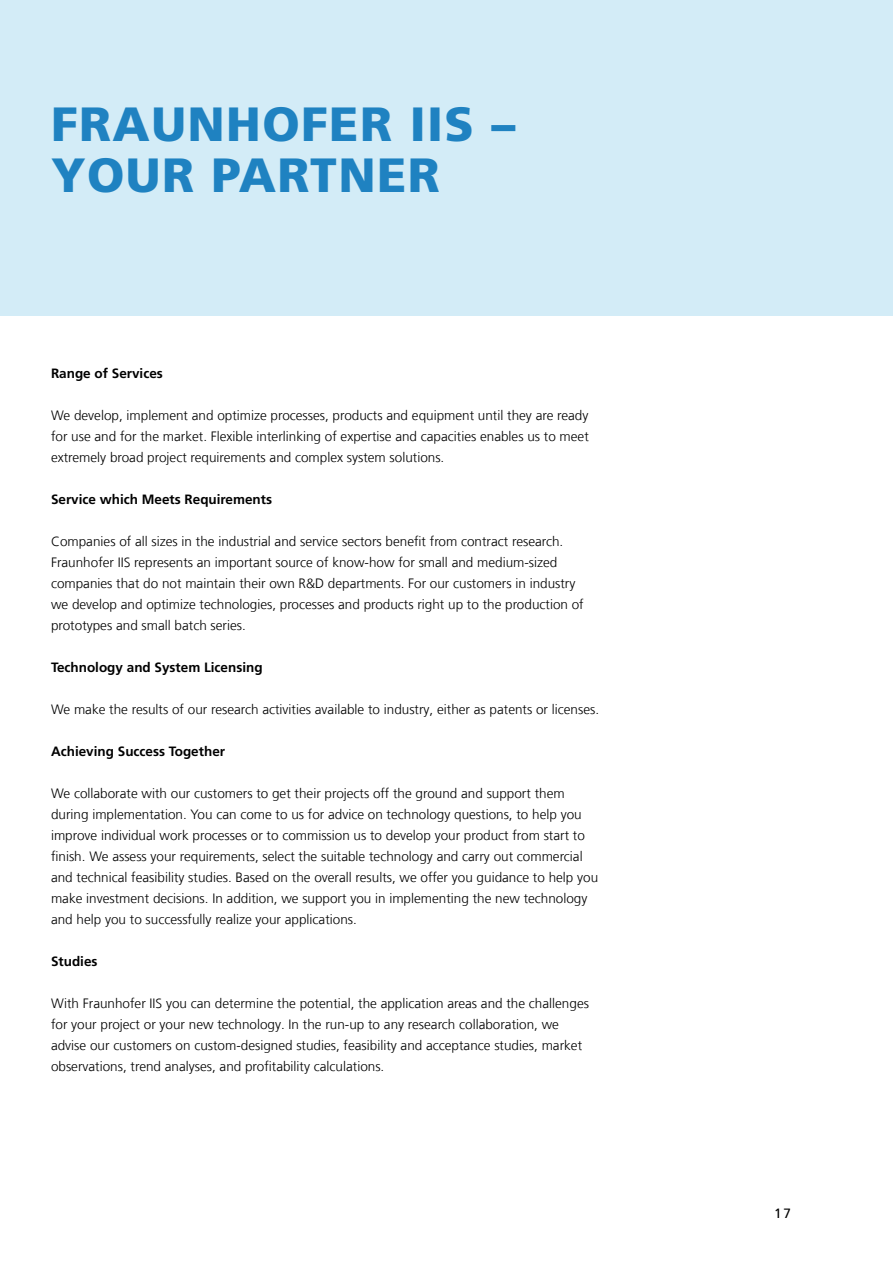
<style>
.page{position:relative;width:893px;height:1263px;background:#fff}
.page>*{position:absolute;margin:0;border:0;box-sizing:border-box;transform-origin:0 0}
.t1{font:900 48px "Frutiger LT Com";letter-spacing:.03em;color:#1f82c1}
.t2{font:300 13.5px/21px "Frutiger LT Com";color:#000}
.t3{font:700 13.5px "Frutiger LT Com";color:#000}
.t4{font:13.5px "Frutiger LT Com";color:#000}
</style>
<div class="page">
<div style="left:0;top:0;width:893px;height:316px;background:#d3ecf7"></div>
<h1 class="t1" style="left:51px;top:95px;width:65px">FRAUN</h1>
<h1 class="t1" style="left:226px;top:95px;width:69px">HOFER</h1>
<h1 class="t1" style="left:410px;top:95px;width:21px">IIS</h1>
<h1 class="t1" style="left:51px;top:146px;width:72px">YOUR</h1>
<h1 class="t1" style="left:212px;top:146px;width:161px">PARTNER</h1>
<h1 class="t1" style="left:491px;top:95px;width:25px">–</h1>
<p class="t3" style="left:51px;top:365px;width:113px">Range of Services</p>
<p class="t2" style="left:51px;top:405px;width:539px;text-align:justify">We develop, implement and optimize processes, products and equipment until they are ready for use and for the market. Flexible interlinking of expertise and capacities enables us to meet extremely broad project requirements and complex system solutions.</p>
<p class="t3" style="left:51px;top:491px;width:223px">Service which Meets Requirements</p>
<p class="t2" style="left:51px;top:531px;width:534px">Companies of all sizes in the industrial and service sectors benefit from contract research.<br>Fraunhofer IIS represents an important source of know-how for small and medium-sized companies that do not maintain their own R&amp;D departments. For our customers in industry we develop and optimize technologies, processes and products right up to the production of prototypes and small batch series.</p>
<p class="t3" style="left:51px;top:659px;width:213px">Technology and System Licensing</p>
<p class="t2" style="left:51px;top:699px;width:550px">We make the results of our research activities available to industry, either as patents or licenses.</p>
<p class="t3" style="left:51px;top:743px;width:176px">Achieving Success Together</p>
<p class="t2" style="left:51px;top:783px;width:549px">We collaborate with our customers to get their projects off the ground and support them during implementation. You can come to us for advice on technology questions, to help you improve individual work processes or to commission us to develop your product from start to finish. We assess your requirements, select the suitable technology and carry out commercial and technical feasibility studies. Based on the overall results, we offer you guidance to help you make investment decisions. In addition, we support you in implementing the new technology and help you to successfully realize your applications.</p>
<p class="t3" style="left:51px;top:953px;width:48px">Studies</p>
<p class="t2" style="left:51px;top:993px;width:539px">With Fraunhofer IIS you can determine the potential, the application areas and the challenges for your project or your new technology. In the run-up to any research collaboration, we advise our customers on custom-designed studies, feasibility and acceptance studies, market observations, trend analyses, and profitability calculations.</p>
<p class="t4" style="left:774px;top:1205px;width:18px">17</p>
</div>
